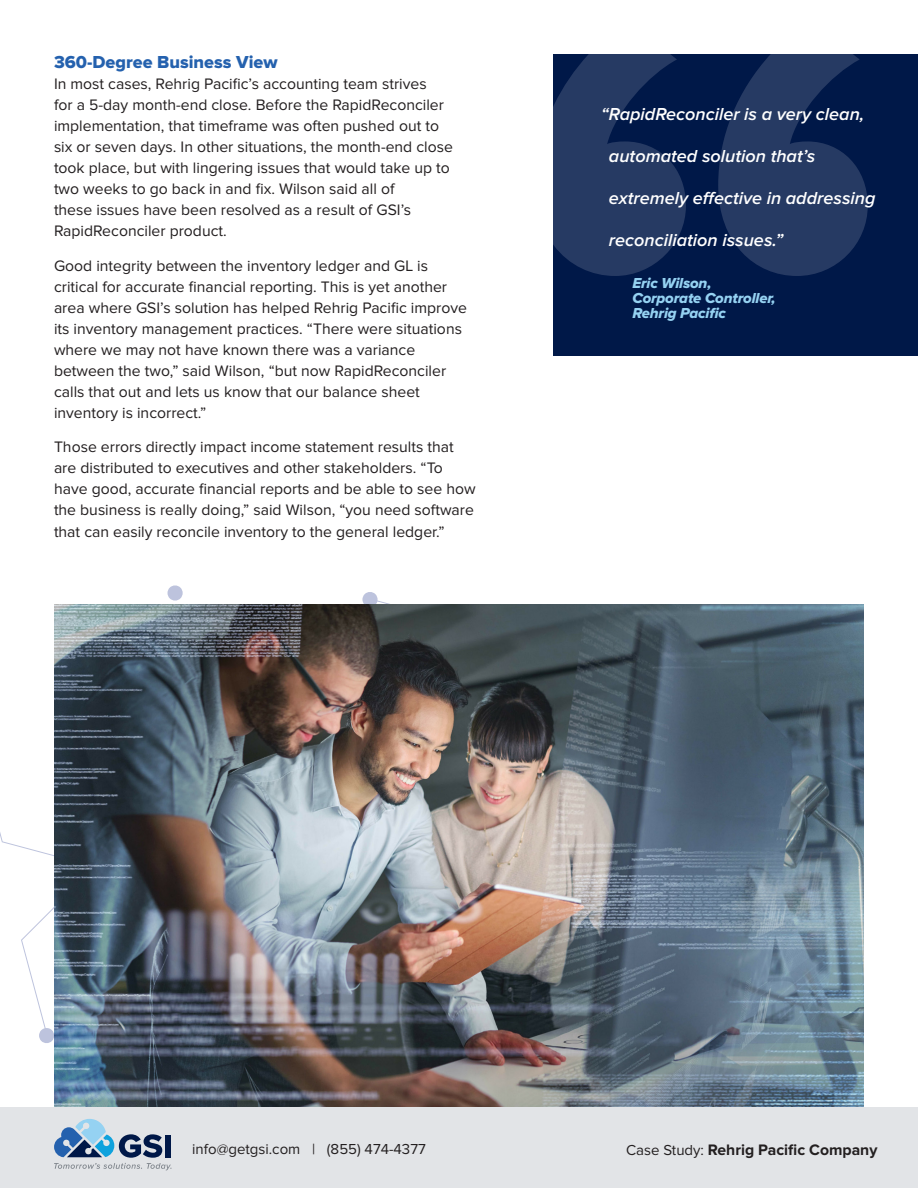
<style>
.page{position:relative;width:918px;height:1188px;background:#fff}
.page>*{position:absolute;margin:0;border:0;box-sizing:border-box;transform-origin:0 0}
.t1{font:italic 600 18px "Proxima Nova";color:#fff}
.t2{font:18px "Proxima Nova Extrabld";color:#2461ae}
.t3{font:15.75px/21px "Proxima Nova";color:#231f20}
.t4{font:700 15.75px "Proxima Nova";color:#231f20}
.t5{font:15px/15px "Proxima Nova Extrabld It";letter-spacing:-.01em;color:#95d2f2}
.t6{font:15px "Proxima Nova";color:#231f20}
.s1{font-weight:400;font-size:15px}
</style>
<div class="page">
<svg style="left:0;top:585px;width:496px;height:458px"></svg>
<div style="left:0;top:1107px;width:918px;height:81px;background:#e2e4e7"></div>
<svg style="left:54px;top:1119px;width:118px;height:51px"></svg>
<img style="left:54px;top:605px;width:810px;height:502px">
<div style="left:554px;top:54px;width:364px;height:301px;background:#001848"></div>
<svg style="left:553px;top:54px;width:315px;height:222px;fill:#263a63"></svg>
<p class="t2" style="left:54px;top:54px;width:225px">360-Degree Business View</p>
<p class="t3" style="left:54px;top:74px;width:400px">In most cases, Rehrig Pacific’s accounting team strives<br>for a 5-day month-end close. Before the RapidReconciler implementation, that timeframe was often pushed out to six or seven days. In other situations, the month-end close took place, but with lingering issues that would take up to two weeks to go back in and fix. Wilson said all of<br>these issues have been resolved as a result of GSI’s RapidReconciler product.</p>
<p class="t3" style="left:54px;top:256px;width:414px">Good integrity between the inventory ledger and GL is critical for accurate financial reporting. This is yet another area where GSI’s solution has helped Rehrig Pacific improve its inventory management practices. “There were situations where we may not have known there was a variance between the two,” said Wilson, “but now RapidReconciler calls that out and lets us know that our balance sheet inventory is incorrect.”</p>
<p class="t3" style="left:54px;top:437px;width:423px">Those errors directly impact income statement results that are distributed to executives and other stakeholders. “To have good, accurate financial reports and be able to see how the business is really doing,” said Wilson, “you need software that can easily reconcile inventory to the general ledger.”</p>
<p class="t1" style="left:601px;top:105px;width:265px">“RapidReconciler is a very clean,</p>
<p class="t1" style="left:609px;top:147px;width:208px">automated solution that’s</p>
<p class="t1" style="left:609px;top:189px;width:268px">extremely effective in addressing</p>
<p class="t1" style="left:609px;top:231px;width:176px">reconciliation issues.”</p>
<p class="t5" style="left:632px;top:276px;width:145px">Eric Wilson,<br>Corporate Controller,<br>Rehrig Pacific</p>
<p class="t6" style="left:192px;top:1142px;width:235px">info@getgsi.com | (855) 474-4377</p>
<p class="t4" style="left:626px;top:1140px;width:253px"><span class="s1">Case Study:</span> Rehrig Pacific Company</p>
</div>
